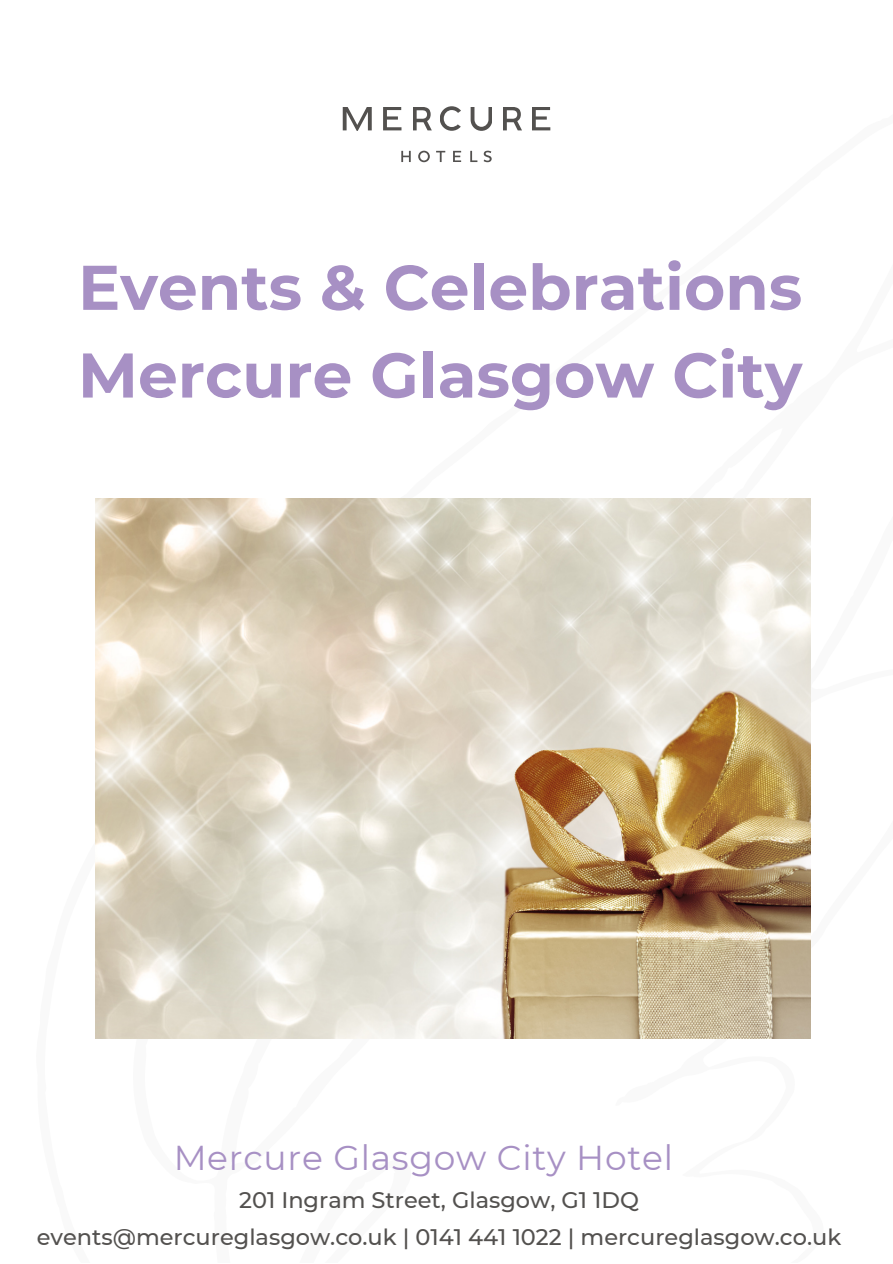
<style>
.page{position:relative;width:893px;height:1264px;background:#fff}
.page>*{position:absolute;margin:0;border:0;box-sizing:border-box;transform-origin:0 0}
.t1{font:700 63px/87.8px "Montserrat";color:#a790c4}
.t2{font:34.5px "Montserrat";letter-spacing:.02em;color:#a790c4}
.t3{font:500 22.5px/37px "Montserrat";color:#53514f;text-align:center}
</style>
<div class="page">
<svg style="left:343px;top:107px;width:29px;height:24px"></svg>
<svg style="left:383px;top:107px;width:18px;height:23px"></svg>
<svg style="left:413px;top:107px;width:18px;height:23px"></svg>
<svg style="left:401px;top:151px;width:9px;height:11px"></svg>
<svg style="left:418px;top:151px;width:12px;height:11px"></svg>
<svg style="left:436px;top:151px;width:9px;height:11px"></svg>
<svg style="left:440px;top:106px;width:20px;height:25px"></svg>
<svg style="left:453px;top:151px;width:8px;height:11px"></svg>
<svg style="left:470px;top:120px;width:22px;height:11px"></svg>
<svg style="left:470px;top:151px;width:7px;height:11px"></svg>
<svg style="left:483px;top:151px;width:8px;height:11px"></svg>
<svg style="left:503px;top:107px;width:18px;height:23px"></svg>
<svg style="left:532px;top:107px;width:18px;height:23px"></svg>
<img style="left:96px;top:498px;width:714px;height:540px">
<h1 class="t1" style="left:78px;top:243px;width:726px">Events &amp; Celebrations<br>Mercure Glasgow City</h1>
<h2 class="t2" style="left:174px;top:1136px;width:500px">Mercure Glasgow City Hotel</h2>
<p class="t3" style="left:37px;top:1181px;width:805px">201 Ingram Street, Glasgow, G1 1DQ<br>events@mercureglasgow.co.uk | 0141 441 1022 | mercureglasgow.co.uk</p>
</div>
